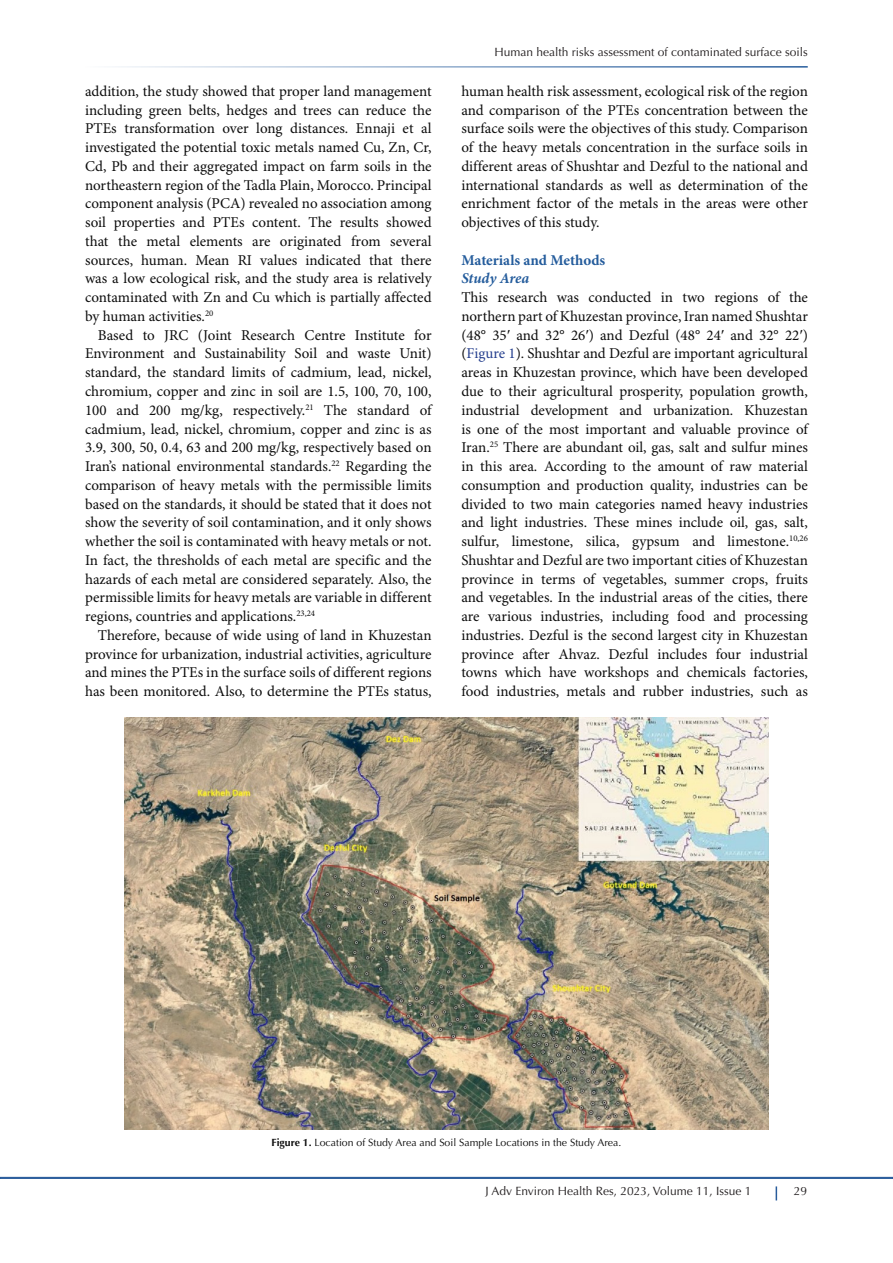
<style>
.page{position:relative;width:893px;height:1263px;background:#fff}
.page>*{position:absolute;margin:0;border:0;box-sizing:border-box;transform-origin:0 0}
.t1{font:15px/18.8px "Minion Pro";color:#0d0d0d;text-align:justify}
.t2{font:700 15px "Minion Pro";color:#245c9c}
.t3{font:italic 700 15px "Minion Pro";letter-spacing:-.01em;color:#245c9c}
.t4{font:12px "Optima LT Std";color:#231f20}
.t5{font:10.5px "Optima LT Std";color:#0d0d0d}
.s1{font-family:"Times New Roman"}
.s2{color:#253f8e}
.s3{font-weight:700}
</style>
<div class="page">
<hr style="left:0;top:1177px;width:893px;height:2px;background:#295c9b">
<svg style="left:776px;top:1186px;width:1px;height:14px"></svg>
<hr style="left:85px;top:66px;width:723px;height:2px;background:#265c9c">
<img style="left:124px;top:717px;width:644px;height:413px">
<p class="t1" style="left:85px;top:82px;width:348px">addition, the study showed that proper land management including green belts, hedges and trees can reduce the PTEs transformation over long distances. Ennaji et al investigated the potential toxic metals named Cu, Zn, Cr, Cd, Pb and their aggregated impact on farm soils in the northeastern region of the Tadla Plain, Morocco. Principal component analysis (PCA) revealed no association among soil properties and PTEs content. The results showed that the metal elements are originated from several sources, human. Mean RI values indicated that there was a low ecological risk, and the study area is relatively contaminated with Zn and Cu which is partially affected by human activities.<sup>20</sup></p>
<p class="t1" style="left:85px;top:326px;width:348px;text-indent:13px">Based to JRC (Joint Research Centre Institute for Environment and Sustainability Soil and waste Unit) standard, the standard limits of cadmium, lead, nickel, chromium, copper and zinc in soil are 1.5, 100, 70, 100, 100 and 200 mg/kg, respectively.<sup>21</sup> The standard of cadmium, lead, nickel, chromium, copper and zinc is as 3.9, 300, 50, 0.4, 63 and 200 mg/kg, respectively based on Iran’s national environmental standards.<sup>22</sup> Regarding the comparison of heavy metals with the permissible limits based on the standards, it should be stated that it does not show the severity of soil contamination, and it only shows whether the soil is contaminated with heavy metals or not.<br>In fact, the thresholds of each metal are specific and the hazards of each metal are considered separately. Also, the permissible limits for heavy metals are variable in different regions, countries and applications.<sup>23,24</sup></p>
<p class="t1" style="left:85px;top:626px;width:348px;text-indent:13px">Therefore, because of wide using of land in Khuzestan province for urbanization, industrial activities, agriculture and mines the PTEs in the surface soils of different regions has been monitored. Also, to determine the PTEs status,</p>
<p class="t4" style="left:494px;top:45px;width:315px">Human health risks assessment of contaminated surface soils</p>
<p class="t1" style="left:461px;top:82px;width:348px">human health risk assessment, ecological risk of the region and comparison of the PTEs concentration between the surface soils were the objectives of this study. Comparison of the heavy metals concentration in the surface soils in different areas of Shushtar and Dezful to the national and international standards as well as determination of the enrichment factor of the metals in the areas were other objectives of this study.</p>
<p class="t2" style="left:461px;top:249px;width:145px">Materials and Methods</p>
<p class="t3" style="left:461px;top:268px;width:69px">Study Area</p>
<p class="t1" style="left:461px;top:289px;width:348px">This research was conducted in two regions of the northern part of Khuzestan province, Iran named Shushtar (48° 35<span class="s1">′</span> and 32° 26<span class="s1">′</span>) and Dezful (48° 24<span class="s1">′</span> and 32° 22<span class="s1">′</span>) (<span class="s2">Figure 1</span>). Shushtar and Dezful are important agricultural areas in Khuzestan province, which have been developed due to their agricultural prosperity, population growth, industrial development and urbanization. Khuzestan is one of the most important and valuable province of Iran.<sup>25</sup> There are abundant oil, gas, salt and sulfur mines in this area. According to the amount of raw material consumption and production quality, industries can be divided to two main categories named heavy industries and light industries. These mines include oil, gas, salt, sulfur, limestone, silica, gypsum and limestone.<sup>10,26<br></sup>Shushtar and Dezful are two important cities of Khuzestan province in terms of vegetables, summer crops, fruits and vegetables. In the industrial areas of the cities, there are various industries, including food and processing industries. Dezful is the second largest city in Khuzestan province after Ahvaz. Dezful includes four industrial towns which have workshops and chemicals factories, food industries, metals and rubber industries, such as</p>
<p class="t5" style="left:272px;top:1136px;width:351px"><span class="s3">Figure 1.</span> Location of Study Area and Soil Sample Locations in the Study Area.</p>
<p class="t4" style="left:485px;top:1184px;width:268px">J Adv Environ Health Res, 2023, Volume 11, Issue 1</p>
<p class="t4" style="left:794px;top:1184px;width:15px">29</p>
</div>
